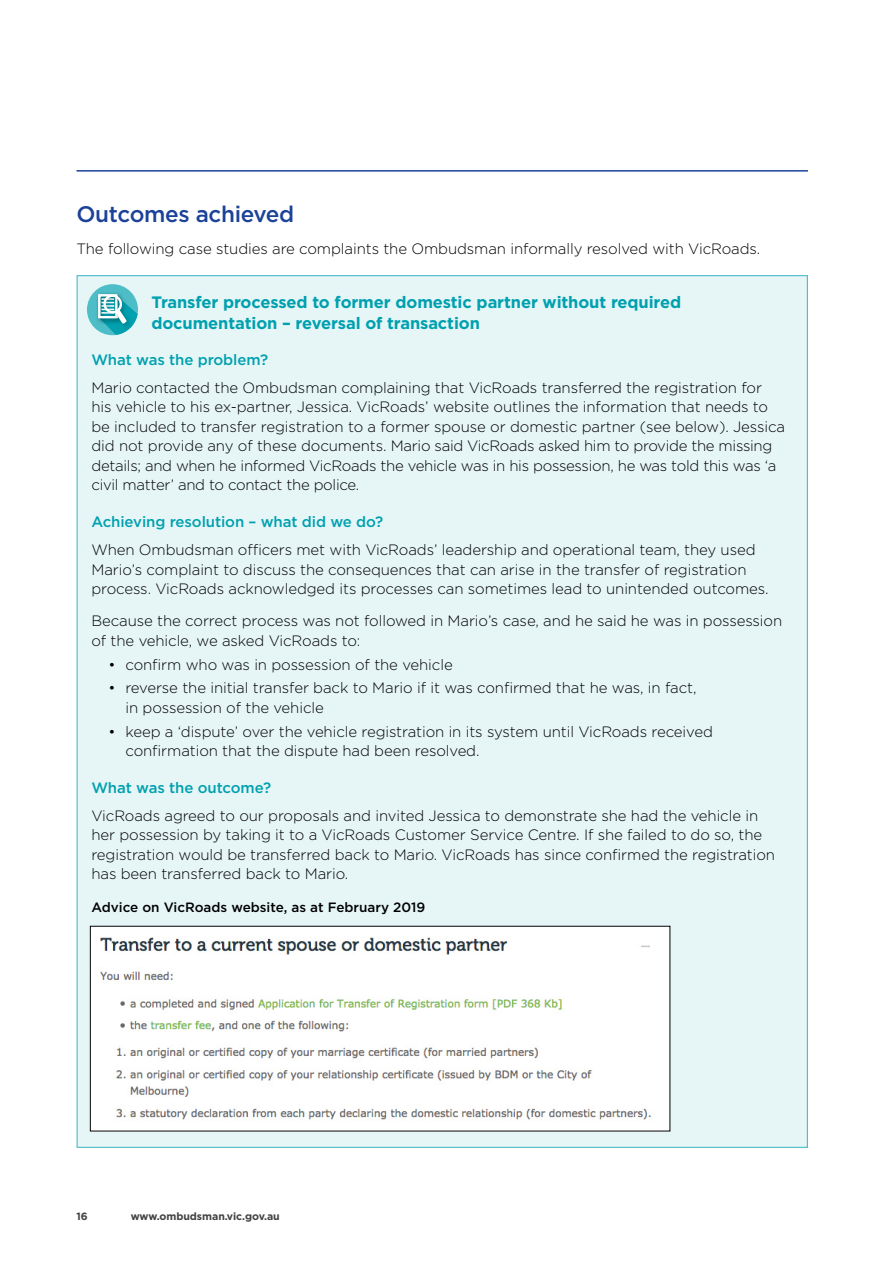
<style>
.page{position:relative;width:893px;height:1263px;background:#fff}
.page>*{position:absolute;margin:0;border:0;box-sizing:border-box;transform-origin:0 0}
.Heading_2{font:500 22.5px "Gotham";letter-spacing:-.015em;color:#1b4298}
.Indent_Paragraph{font:700 16.5px/21px "Gotham";letter-spacing:-.005em;color:#00a0af}
.Indent_Paragraph-2{font:300 15px/19.5px "Gotham";letter-spacing:-.005em;color:#000}
.Bullet_List{font:300 15px/19.5px "Gotham";letter-spacing:-.005em;color:#000}
.Case_study_heading{font:500 15px "Gotham";letter-spacing:-.005em;color:#00a0af}
.Footnote{font:500 13.5px "Gotham";color:#000}
.t1{font:700 10.5px "Gotham";letter-spacing:-.005em;color:#414042}
</style>
<div class="page">
<hr style="left:77px;top:170px;width:731px;height:2px;background:#1b4298">
<div style="left:77px;top:275px;width:731px;height:873px;background:#e6f6f7;border:1px solid #4dbdc7"></div>
<svg style="left:87px;top:284px;width:51px;height:51px"></svg>
<img style="left:92px;top:928px;width:576px;height:201px">
<p class="Heading_2" style="left:77px;top:199px;width:219px">Outcomes achieved</p>
<p class="Indent_Paragraph-2" style="left:77px;top:239px;width:685px">The following case studies are complaints the Ombudsman informally resolved with VicRoads.</p>
<p class="Indent_Paragraph" style="left:151px;top:292px;width:531px">Transfer processed to former domestic partner without required documentation – reversal of transaction</p>
<p class="Case_study_heading" style="left:91px;top:350px;width:178px">What was the problem?</p>
<p class="Indent_Paragraph-2" style="left:91px;top:377px;width:695px">Mario contacted the Ombudsman complaining that VicRoads transferred the registration for his vehicle to his ex-partner, Jessica. VicRoads’ website outlines the information that needs to be included to transfer registration to a former spouse or domestic partner (see below). Jessica did not provide any of these documents. Mario said VicRoads asked him to provide the missing details; and when he informed VicRoads the vehicle was in his possession, he was told this was ‘a civil matter’ and to contact the police.</p>
<p class="Case_study_heading" style="left:91px;top:512px;width:293px">Achieving resolution – what did we do?</p>
<p class="Indent_Paragraph-2" style="left:91px;top:539px;width:679px">When Ombudsman officers met with VicRoads’ leadership and operational team, they used<br>Mario’s complaint to discuss the consequences that can arise in the transfer of registration process. VicRoads acknowledged its processes can sometimes lead to unintended outcomes.</p>
<p class="Indent_Paragraph-2" style="left:91px;top:611px;width:692px">Because the correct process was not followed in Mario’s case, and he said he was in possession of the vehicle, we asked VicRoads to:</p>
<p class="Bullet_List" style="left:108px;top:654px;width:346px">• confirm who was in possession of the vehicle</p>
<p class="Bullet_List" style="left:125px;top:678px;width:572px;text-indent:-17px">• reverse the initial transfer back to Mario if it was confirmed that he was, in fact, in possession of the vehicle</p>
<p class="Bullet_List" style="left:125px;top:721px;width:589px;text-indent:-17px">• keep a ‘dispute’ over the vehicle registration in its system until VicRoads received confirmation that the dispute had been resolved.</p>
<p class="Case_study_heading" style="left:91px;top:777px;width:181px">What was the outcome?</p>
<p class="Indent_Paragraph-2" style="left:91px;top:805px;width:685px">VicRoads agreed to our proposals and invited Jessica to demonstrate she had the vehicle in her possession by taking it to a VicRoads Customer Service Centre. If she failed to do so, the registration would be transferred back to Mario. VicRoads has since confirmed the registration has been transferred back to Mario.</p>
<p class="Footnote" style="left:91px;top:899px;width:335px">Advice on VicRoads website, as at February 2019</p>
<p class="t1" style="left:77px;top:1210px;width:13px">16</p>
<p class="t1" style="left:131px;top:1210px;width:151px">www.ombudsman.vic.gov.au</p>
</div>
